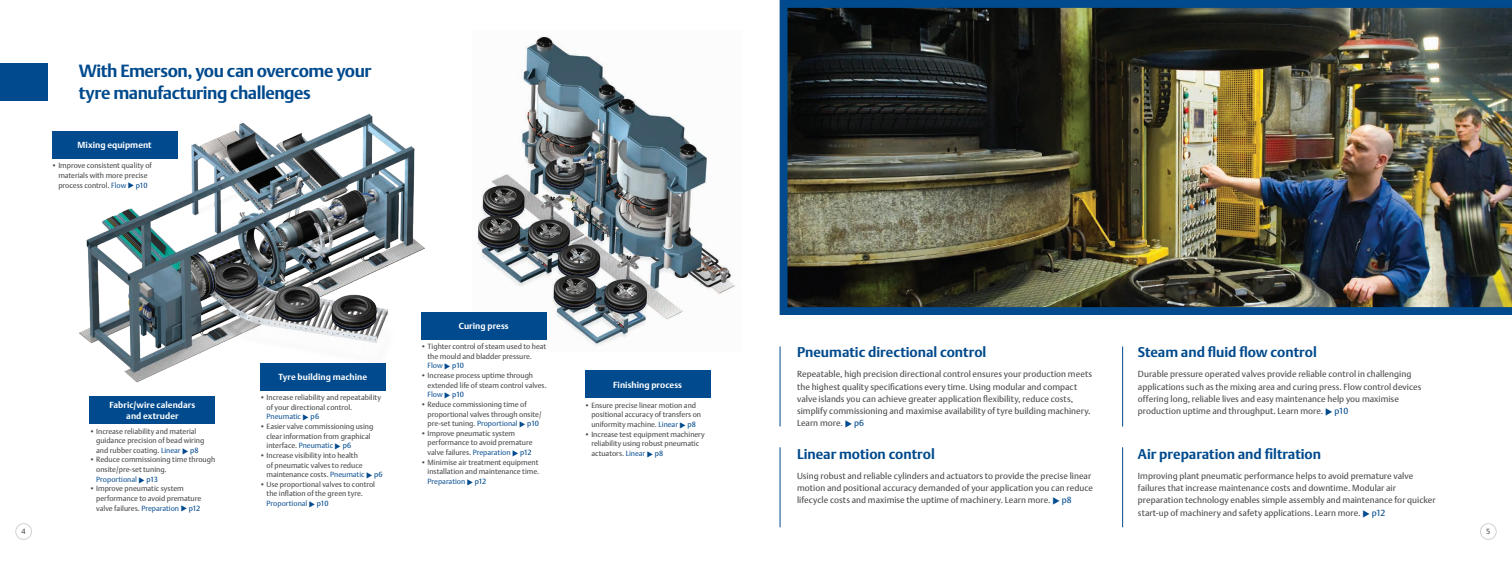
<style>
.page{position:relative;width:1512px;height:567px;background:#fff}
.page>*{position:absolute;margin:0;border:0;box-sizing:border-box;transform-origin:0 0}
.t1{font:700 17.5px/21.9px "DTL Argo T";letter-spacing:-.025em;color:#004a8d}
.t2{font:700 14px "DTL Argo T";color:#004a8d}
.t3{font:8.75px/12.2px "DTL Argo T";letter-spacing:.005em;color:#4b4c4d}
.t4{font:700 8.75px/10.5px "DTL Argo T";letter-spacing:.005em;color:#fff;text-align:center}
.t5{font:7.44px/9.6px "DTL Argo T";color:#4b4c4d}
.s1{color:#1a5a99}
.s2{color:#004a8d}
</style>
<div class="page">
<div style="left:1480px;top:523px;width:17px;height:17px;border:1px solid #d1d2d4;border-radius:50%"></div>
<div style="left:15px;top:523px;width:17px;height:17px;border:1px solid #d1d2d4;border-radius:50%"></div>
<img style="left:477px;top:36px;width:258px;height:310px">
<img style="left:79px;top:114px;width:346px;height:277px">
<img style="left:780px;top:0;width:732px;height:315px">
<div style="left:0;top:63px;width:47px;height:37px;background:#004a8d"></div>
<div style="left:585px;top:370px;width:126px;height:28px;background:#004a8d"></div>
<div style="left:260px;top:363px;width:126px;height:27px;background:#004a8d"></div>
<div style="left:89px;top:396px;width:126px;height:28px;background:#004a8d"></div>
<div style="left:52px;top:131px;width:126px;height:28px;background:#004a8d"></div>
<div style="left:421px;top:312px;width:126px;height:28px;background:#004a8d"></div>
<hr style="left:780px;top:346px;width:1px;height:81px;background:#004a8d">
<hr style="left:1122px;top:346px;width:1px;height:81px;background:#004a8d">
<hr style="left:780px;top:447px;width:1px;height:80px;background:#004a8d">
<hr style="left:1122px;top:447px;width:1px;height:80px;background:#004a8d">
<h1 class="t1" style="left:79px;top:60px;width:294px">With Emerson, you can overcome your tyre manufacturing challenges</h1>
<p class="t4" style="left:78px;top:140px;width:76px">Mixing equipment</p>
<p class="t5" style="left:52px;top:161px;width:102px;text-align:center">• Improve consistent quality of materials with more precise process control. <span class="s1">Flow</span> <span class="s2">◆ p10</span></p>
<p class="t4" style="left:110px;top:400px;width:87px">Fabric/wire calendars and extruder</p>
<p class="t5" style="left:96px;top:426px;width:110px;text-indent:-7px">• Increase reliability and material guidance precision of bead wiring and rubber coating. <span class="s1">Linear</span> <span class="s2">◆ p8</span></p>
<p class="t5" style="left:96px;top:455px;width:121px;text-indent:-7px">• Reduce commissioning time through onsite/pre-set tuning.<br><span class="s1">Proportional</span> <span class="s2">◆ p13</span></p>
<p class="t5" style="left:96px;top:484px;width:107px;text-indent:-7px">• Improve pneumatic system performance to avoid premature valve failures. <span class="s1">Preparation</span> <span class="s2">◆ p12</span></p>
<p class="t4" style="left:279px;top:372px;width:90px">Tyre building machine</p>
<p class="t5" style="left:267px;top:393px;width:116px;text-indent:-7px">• Increase reliability and repeatability of your directional control.<br><span class="s1">Pneumatic</span> <span class="s2">◆ p6</span></p>
<p class="t5" style="left:267px;top:422px;width:108px;text-indent:-7px">• Easier valve commissioning using clear information from graphical interface. <span class="s1">Pneumatic</span> <span class="s2">◆ p6</span></p>
<p class="t5" style="left:267px;top:450px;width:118px;text-indent:-7px">• Increase visibility into health<br>of pneumatic valves to reduce maintenance costs. <span class="s1">Pneumatic</span> <span class="s2">◆ p6</span></p>
<p class="t5" style="left:267px;top:479px;width:110px;text-indent:-7px">• Use proportional valves to control the inflation of the green tyre.<br><span class="s1">Proportional</span> <span class="s2">◆ p10</span></p>
<p class="t4" style="left:459px;top:321px;width:51px">Curing press</p>
<p class="t5" style="left:428px;top:342px;width:120px;text-indent:-7px">• Tighter control of steam used to heat the mould and bladder pressure.<br><span class="s1">Flow</span> <span class="s2">◆ p10</span></p>
<p class="t5" style="left:428px;top:371px;width:121px;text-indent:-7px">• Increase process uptime through extended life of steam control valves.<br><span class="s1">Flow</span> <span class="s2">◆ p10</span></p>
<p class="t5" style="left:428px;top:399px;width:116px;text-indent:-7px">• Reduce commissioning time of proportional valves through onsite/ pre-set tuning. <span class="s1">Proportional</span> <span class="s2">◆ p10</span></p>
<p class="t5" style="left:428px;top:428px;width:107px;text-indent:-7px">• Improve pneumatic system performance to avoid premature valve failures. <span class="s1">Preparation</span> <span class="s2">◆ p12</span></p>
<p class="t5" style="left:428px;top:457px;width:113px;text-align:justify;text-indent:-7px">• Minimise air treatment equipment installation and maintenance time.<br><span class="s1">Preparation</span> <span class="s2">◆ p12</span></p>
<p class="t4" style="left:613px;top:379px;width:70px">Finishing process</p>
<p class="t5" style="left:591px;top:400px;width:111px;text-indent:-7px">• Ensure precise linear motion and positional accuracy of transfers on uniformity machine. <span class="s1">Linear</span> <span class="s2">◆ p8</span></p>
<p class="t5" style="left:591px;top:429px;width:115px;text-indent:-7px">• Increase test equipment machinery reliability using robust pneumatic actuators. <span class="s1">Linear</span> <span class="s2">◆ p8</span></p>
<h2 class="t2" style="left:797px;top:344px;width:191px">Pneumatic directional control</h2>
<p class="t3" style="left:797px;top:368px;width:297px">Repeatable, high precision directional control ensures your production meets the highest quality specifications every time. Using modular and compact valve islands you can achieve greater application flexibility, reduce costs, simplify commissioning and maximise availability of tyre building machinery.<br>Learn more. <span class="s2">◆ p6</span></p>
<h2 class="t2" style="left:797px;top:445px;width:139px">Linear motion control</h2>
<p class="t3" style="left:797px;top:470px;width:297px">Using robust and reliable cylinders and actuators to provide the precise linear motion and positional accuracy demanded of your application you can reduce lifecycle costs and maximise the uptime of machinery. Learn more. <span class="s2">◆ p8</span></p>
<h2 class="t2" style="left:1138px;top:344px;width:180px">Steam and fluid flow control</h2>
<p class="t3" style="left:1138px;top:368px;width:285px">Durable pressure operated valves provide reliable control in challenging applications such as the mixing area and curing press. Flow control devices offering long, reliable lives and easy maintenance help you maximise production uptime and throughput. Learn more. <span class="s2">◆ p10</span></p>
<h2 class="t2" style="left:1138px;top:445px;width:185px">Air preparation and filtration</h2>
<p class="t3" style="left:1138px;top:470px;width:299px">Improving plant pneumatic performance helps to avoid premature valve failures that increase maintenance costs and downtime. Modular air preparation technology enables simple assembly and maintenance for quicker start-up of machinery and safety applications. Learn more. <span class="s2">◆ p12</span></p>
<p class="t5" style="left:22px;top:527px;width:6px">4</p>
<p class="t5" style="left:1486px;top:527px;width:6px">5</p>
</div>
